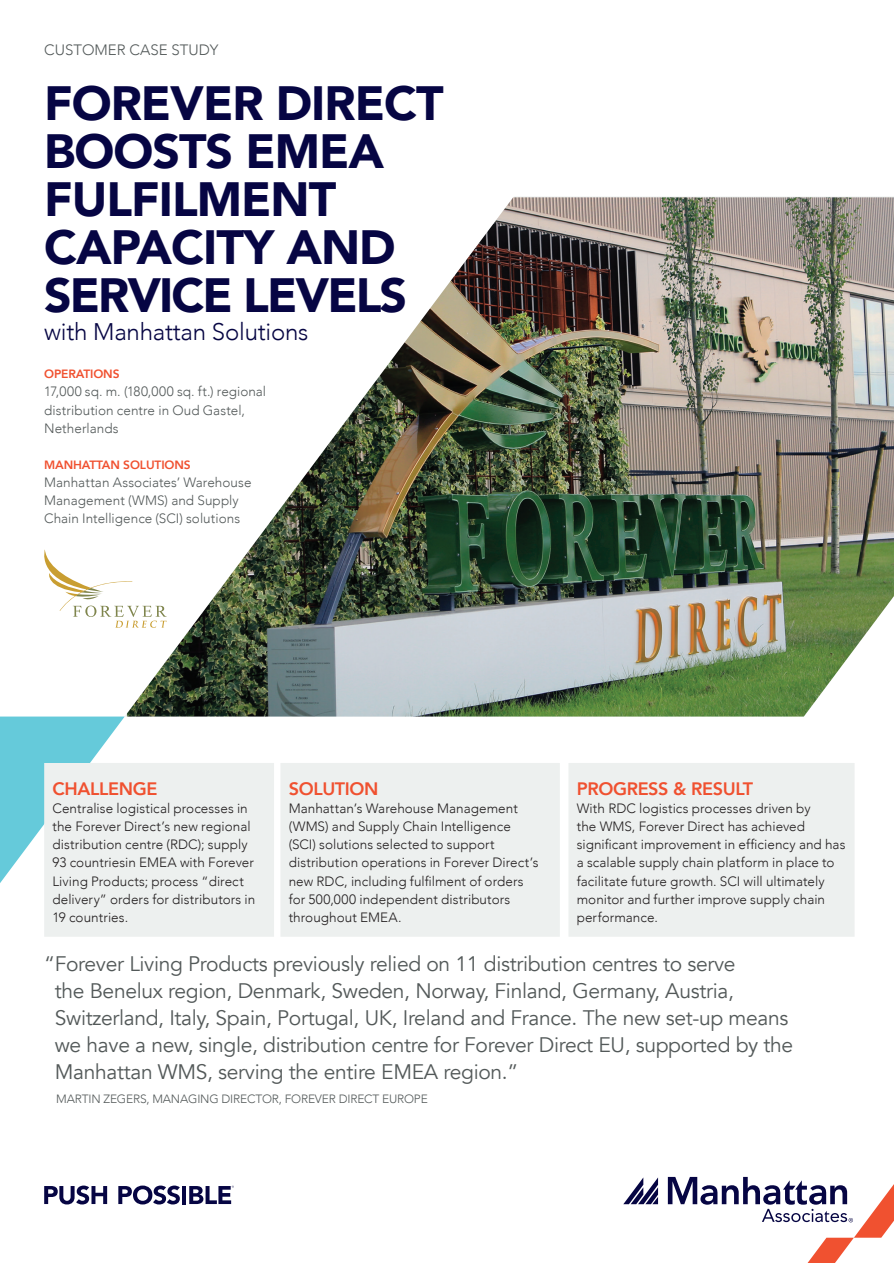
<style>
.page{position:relative;width:894px;height:1263px;background:#fff}
.page>*{position:absolute;margin:0;border:0;box-sizing:border-box;transform-origin:0 0}
.t1{font:900 48px/48px "Avenir";letter-spacing:-.02em;color:#060543}
.t2{font:900 48px "Avenir";letter-spacing:-.04em;color:#060543}
.t3{font:300 24px "Avenir";letter-spacing:-.01em;color:#060543}
.callout_quote{font:21px/27px "Avenir";letter-spacing:-.015em;color:#535959}
.t4{font:800 18px "Avenir";letter-spacing:-.02em;color:#f05130}
.MINI_BROW{font:300 15px "Avenir";color:#535959}
.Body_Copy{font:300 13.5px/18px "Avenir";letter-spacing:.005em;color:#231f20}
.Body_gray{font:300 13.5px/18px "Avenir";letter-spacing:.005em;color:#535959}
.quote_attribution{font:300 12px "Avenir";letter-spacing:-.015em;color:#535959}
.t5{font:800 12px "Avenir";letter-spacing:-.01em;color:#f05130}
</style>
<div class="page">
<img style="left:127px;top:197px;width:766px;height:519px">
<svg style="left:0;top:716px;width:125px;height:167px"></svg>
<svg style="left:44px;top:1185px;width:63px;height:19px"></svg>
<svg style="left:118px;top:1185px;width:62px;height:19px"></svg>
<hr style="left:182px;top:1186px;width:4px;height:18px;background:#060543">
<svg style="left:189px;top:1185px;width:45px;height:19px"></svg>
<div style="left:45px;top:763px;width:228px;height:173px;background:#edf0ef"></div>
<div style="left:44px;top:763px;width:230px;height:173px;border:2px solid #edf0ef"></div>
<div style="left:281px;top:763px;width:278px;height:173px;background:#edf0ef"></div>
<div style="left:569px;top:763px;width:284px;height:173px;background:#edf0ef"></div>
<svg style="left:623px;top:1177px;width:34px;height:27px"></svg>
<svg style="left:667px;top:1176px;width:226px;height:87px"></svg>
<svg style="left:44px;top:549px;width:123px;height:79px"></svg>
<p class="MINI_BROW" style="left:44px;top:41px;width:176px">CUSTOMER CASE STUDY</p>
<p class="t1" style="left:44px;top:78px;width:401px">FOREVER DIRECT<br>BOOSTS EMEA<br>FULFILMENT</p>
<p class="t1" style="left:44px;top:222px;width:353px">CAPACITY AND</p>
<p class="t2" style="left:44px;top:254px;width:364px">SERVICE LEVELS</p>
<p class="t3" style="left:44px;top:317px;width:266px">with Manhattan Solutions</p>
<p class="t5" style="left:44px;top:365px;width:77px">OPERATIONS</p>
<p class="Body_gray" style="left:44px;top:383px;width:223px">17,000 sq. m. (180,000 sq. ft.) regional distribution centre in Oud Gastel,</p>
<p class="Body_gray" style="left:44px;top:419px;width:76px">Netherlands</p>
<p class="t5" style="left:44px;top:455px;width:148px">MANHATTAN SOLUTIONS</p>
<p class="Body_gray" style="left:44px;top:473px;width:209px">Manhattan Associates’ Warehouse</p>
<p class="Body_gray" style="left:44px;top:491px;width:196px">Management (WMS) and Supply</p>
<p class="Body_gray" style="left:44px;top:509px;width:197px">Chain Intelligence (SCI) solutions</p>
<p class="t4" style="left:52px;top:775px;width:106px">CHALLENGE</p>
<p class="Body_Copy" style="left:52px;top:800px;width:204px">Centralise logistical processes in the Forever Direct’s new regional distribution centre (RDC); supply 93 countriesin EMEA with Forever Living Products; process “direct delivery” orders for distributors in</p>
<p class="Body_Copy" style="left:52px;top:908px;width:77px">19 countries.</p>
<p class="t4" style="left:288px;top:775px;width:91px">SOLUTION</p>
<p class="Body_Copy" style="left:288px;top:800px;width:230px">Manhattan’s Warehouse Management</p>
<p class="Body_Copy" style="left:288px;top:818px;width:224px">(WMS) and Supply Chain Intelligence</p>
<p class="Body_Copy" style="left:288px;top:836px;width:207px">(SCI) solutions selected to support</p>
<p class="Body_Copy" style="left:288px;top:854px;width:251px">distribution operations in Forever Direct’s new RDC, including fulfilment of orders for 500,000 independent distributors throughout EMEA.</p>
<p class="t4" style="left:576px;top:775px;width:178px">PROGRESS &amp; RESULT</p>
<p class="Body_Copy" style="left:576px;top:800px;width:270px">With RDC logistics processes driven by<br>the WMS, Forever Direct has achieved significant improvement in efficiency and has a scalable supply chain platform in place to facilitate future growth. SCI will ultimately monitor and further improve supply chain performance.</p>
<p class="callout_quote" style="left:55px;top:951px;width:739px;text-indent:-11px">“Forever Living Products previously relied on 11 distribution centres to serve<br>the Benelux region, Denmark, Sweden, Norway, Finland, Germany, Austria, Switzerland, Italy, Spain, Portugal, UK, Ireland and France. The new set-up means we have a new, single, distribution centre for Forever Direct EU, supported by the Manhattan WMS, serving the entire EMEA region.”</p>
<p class="quote_attribution" style="left:56px;top:1092px;width:373px">MARTIN ZEGERS, MANAGING DIRECTOR, FOREVER DIRECT EUROPE</p>
</div>
